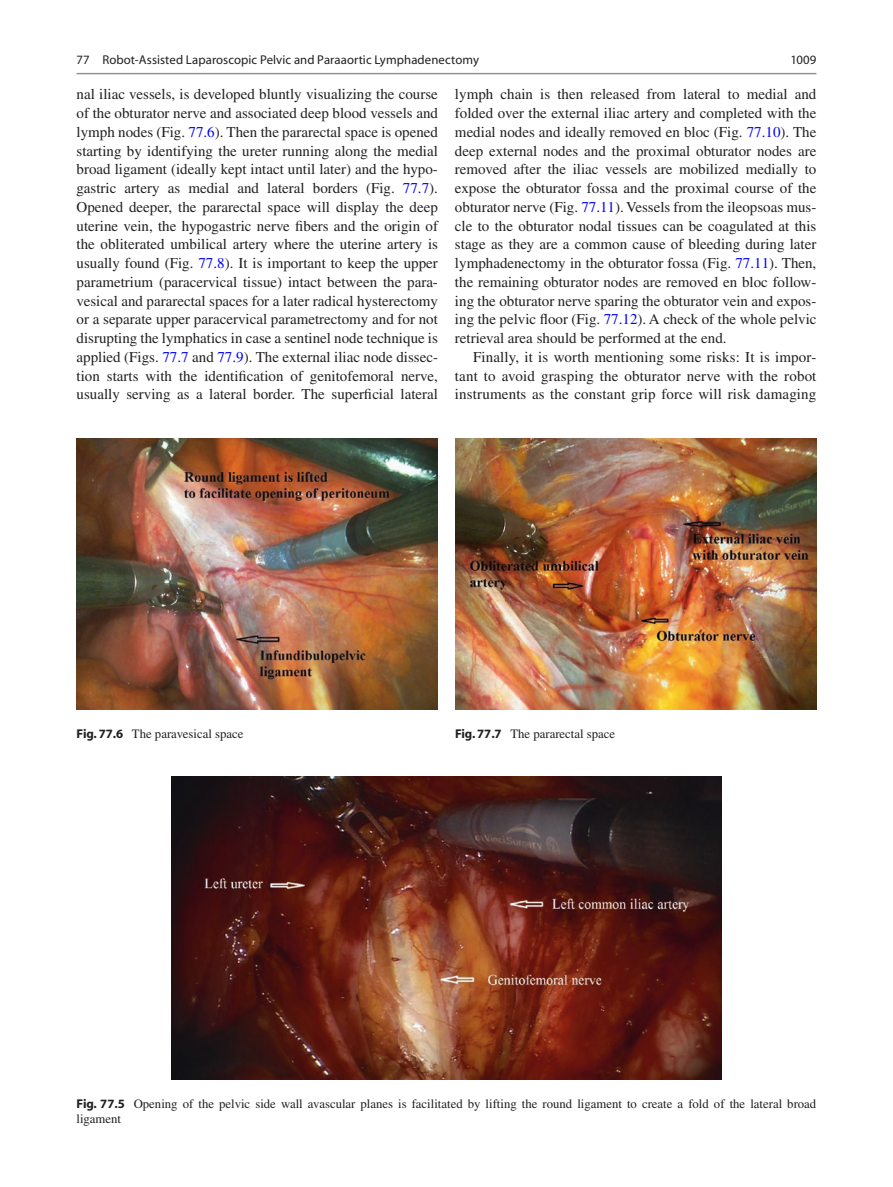
<style>
.page{position:relative;width:893px;height:1187px;background:#fff}
.page>*{position:absolute;margin:0;border:0;box-sizing:border-box;transform-origin:0 0}
.t1{font:15px/18.8px "Nkfcjd Times";color:#231f20;text-align:justify}
.t2{font:12.75px/15px "Nkfcjd Times";color:#231f20}
.t3{font:12.75px "Rrsmbk Myriad";letter-spacing:.01em;color:#231f20}
.t4{font:12.75px "Qgwckv Myriad";color:#231f20}
.s1{color:#0000fa}
.s2{font-family:"Hsykhm Myriad";font-weight:700}
</style>
<div class="page">
<img style="left:171px;top:776px;width:551px;height:302px">
<img style="left:77px;top:438px;width:361px;height:271px">
<img style="left:455px;top:438px;width:361px;height:271px">
<hr style="left:77px;top:73px;width:739px;height:1px;background:#939598">
<p class="t3" style="left:77px;top:54px;width:404px">77 Robot-Assisted Laparoscopic Pelvic and Paraaortic Lymphadenectomy</p>
<p class="t4" style="left:790px;top:54px;width:28px">1009</p>
<p class="t1" style="left:77px;top:85px;width:363px">nal iliac vessels, is developed bluntly visualizing the course of the obturator nerve and associated deep blood vessels and lymph nodes (Fig. <span class="s1">77.6</span>). Then the pararectal space is opened starting by identifying the ureter running along the medial broad ligament (ideally kept intact until later) and the hypo&shy;gastric artery as medial and lateral borders (Fig. <span class="s1">77.7</span>).<br>Opened deeper, the pararectal space will display the deep uterine vein, the hypogastric nerve fibers and the origin of the obliterated umbilical artery where the uterine artery is usually found (Fig. <span class="s1">77.8</span>). It is important to keep the upper parametrium (paracervical tissue) intact between the para&shy;vesical and pararectal spaces for a later radical hysterectomy or a separate upper paracervical parametrectomy and for not disrupting the lymphatics in case a sentinel node technique is applied (Figs. <span class="s1">77.7</span> and <span class="s1">77.9</span>). The external iliac node dissec&shy;tion starts with the identification of genitofemoral nerve, usually serving as a lateral border. The superficial lateral</p>
<p class="t1" style="left:455px;top:85px;width:363px">lymph chain is then released from lateral to medial and folded over the external iliac artery and completed with the medial nodes and ideally removed en bloc (Fig. <span class="s1">77.10</span>). The deep external nodes and the proximal obturator nodes are removed after the iliac vessels are mobilized medially to expose the obturator fossa and the proximal course of the obturator nerve (Fig. <span class="s1">77.11</span>). Vessels from the ileopsoas mus&shy;cle to the obturator nodal tissues can be coagulated at this stage as they are a common cause of bleeding during later lymphadenectomy in the obturator fossa (Fig. <span class="s1">77.11</span>). Then, the remaining obturator nodes are removed en bloc follow&shy;ing the obturator nerve sparing the obturator vein and expos&shy;ing the pelvic floor (Fig. <span class="s1">77.12</span>). A check of the whole pelvic retrieval area should be performed at the end.</p>
<p class="t1" style="left:455px;top:347px;width:363px;text-indent:18px">Finally, it is worth mentioning some risks: It is impor&shy;tant to avoid grasping the obturator nerve with the robot instruments as the constant grip force will risk damaging</p>
<p class="t2" style="left:77px;top:726px;width:168px"><span class="s2">Fig. 77.6</span> The paravesical space</p>
<p class="t2" style="left:455px;top:726px;width:162px"><span class="s2">Fig. 77.7</span> The pararectal space</p>
<p class="t2" style="left:77px;top:1095px;width:741px"><span class="s2">Fig. 77.5</span> Opening of the pelvic side wall avascular planes is facilitated by lifting the round ligament to create a fold of the lateral broad ligament</p>
</div>
